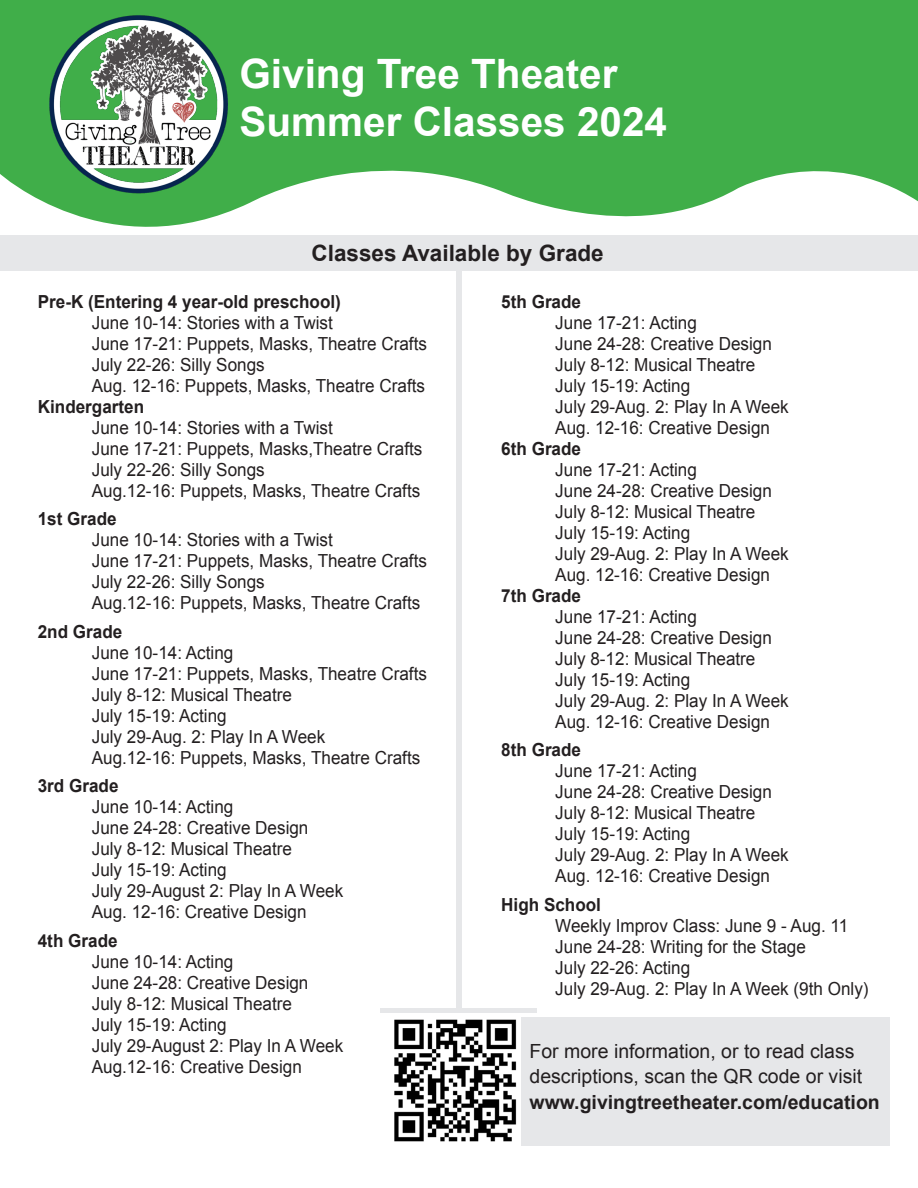
<style>
.page{position:relative;width:918px;height:1188px;background:#fff}
.page>*{position:absolute;margin:0;border:0;box-sizing:border-box;transform-origin:0 0}
.t1{font:700 40.5px/48.6px "Arial";color:#fff}
.t2{font:700 22.5px "Arial";color:#231f20}
.t3{font:19.5px/25.5px "Arial";color:#231f20}
.t4{font:700 19.5px "Arial";color:#231f20}
.t5{font:18px/21px "Arial";color:#231f20;scale:.95 1}
.t6{font:700 18px "Arial";color:#231f20;scale:.95 1}
</style>
<div class="page">
<div style="left:391px;top:1017px;width:499px;height:129px;background:#e6e7e9"></div>
<svg style="left:0;top:0;width:918px;height:227px;fill:#40ae49"></svg>
<img style="left:38px;top:7px;width:201px;height:196px">
<div style="left:0;top:235px;width:918px;height:36px;background:#e6e7e9"></div>
<img style="left:391px;top:1017px;width:129px;height:129px">
<div style="left:456px;top:269px;width:6px;height:741px;background:#e6e7e9"></div>
<div style="left:381px;top:1008px;width:156px;height:5px;background:#e6e7e9"></div>
<h1 class="t1" style="left:239px;top:50px;width:429px">Giving Tree Theater<br>Summer Classes 2024</h1>
<p class="t2" style="left:312px;top:241px;width:294px">Classes Available by Grade</p>
<p class="t6" style="left:501px;top:291px;width:86px">5th Grade</p>
<p class="t5" style="left:555px;top:312px;width:247px">June 17-21: Acting<br>June 24-28: Creative Design<br>July 8-12: Musical Theatre<br>July 15-19: Acting<br>July 29-Aug. 2: Play In A Week<br>Aug. 12-16: Creative Design</p>
<p class="t6" style="left:501px;top:438px;width:86px">6th Grade</p>
<p class="t5" style="left:555px;top:459px;width:247px">June 17-21: Acting<br>June 24-28: Creative Design<br>July 8-12: Musical Theatre<br>July 15-19: Acting<br>July 29-Aug. 2: Play In A Week<br>Aug. 12-16: Creative Design</p>
<p class="t6" style="left:501px;top:585px;width:86px">7th Grade</p>
<p class="t5" style="left:555px;top:606px;width:247px">June 17-21: Acting<br>June 24-28: Creative Design<br>July 8-12: Musical Theatre<br>July 15-19: Acting<br>July 29-Aug. 2: Play In A Week<br>Aug. 12-16: Creative Design</p>
<p class="t6" style="left:501px;top:740px;width:86px">8th Grade</p>
<p class="t5" style="left:555px;top:760px;width:247px">June 17-21: Acting<br>June 24-28: Creative Design<br>July 8-12: Musical Theatre<br>July 15-19: Acting<br>July 29-Aug. 2: Play In A Week<br>Aug. 12-16: Creative Design</p>
<p class="t6" style="left:501px;top:894px;width:107px">High School</p>
<p class="t5" style="left:555px;top:915px;width:331px">Weekly Improv Class: June 9 - Aug. 11<br>June 24-28: Writing for the Stage<br>July 22-26: Acting<br>July 29-Aug. 2: Play In A Week (9th Only)</p>
<p class="t6" style="left:38px;top:291px;width:321px">Pre-K (Entering 4 year-old preschool)</p>
<p class="t5" style="left:92px;top:312px;width:354px">June 10-14: Stories with a Twist<br>June 17-21: Puppets, Masks, Theatre Crafts July 22-26: Silly Songs<br>Aug. 12-16: Puppets, Masks, Theatre Crafts</p>
<p class="t6" style="left:38px;top:396px;width:114px">Kindergarten</p>
<p class="t5" style="left:92px;top:417px;width:350px">June 10-14: Stories with a Twist<br>June 17-21: Puppets, Masks,Theatre Crafts July 22-26: Silly Songs<br>Aug.12-16: Puppets, Masks, Theatre Crafts</p>
<p class="t6" style="left:38px;top:509px;width:85px">1st Grade</p>
<p class="t5" style="left:92px;top:529px;width:354px">June 10-14: Stories with a Twist<br>June 17-21: Puppets, Masks, Theatre Crafts July 22-26: Silly Songs<br>Aug.12-16: Puppets, Masks, Theatre Crafts</p>
<p class="t6" style="left:38px;top:621px;width:91px">2nd Grade</p>
<p class="t5" style="left:92px;top:642px;width:354px">June 10-14: Acting<br>June 17-21: Puppets, Masks, Theatre Crafts<br>July 8-12: Musical Theatre<br>July 15-19: Acting<br>July 29-Aug. 2: Play In A Week<br>Aug.12-16: Puppets, Masks, Theatre Crafts</p>
<p class="t6" style="left:38px;top:776px;width:87px">3rd Grade</p>
<p class="t5" style="left:92px;top:796px;width:266px">June 10-14: Acting<br>June 24-28: Creative Design<br>July 8-12: Musical Theatre<br>July 15-19: Acting<br>July 29-August 2: Play In A Week<br>Aug. 12-16: Creative Design</p>
<p class="t6" style="left:38px;top:930px;width:86px">4th Grade</p>
<p class="t5" style="left:92px;top:951px;width:266px">June 10-14: Acting<br>June 24-28: Creative Design<br>July 8-12: Musical Theatre<br>July 15-19: Acting<br>July 29-August 2: Play In A Week<br>Aug.12-16: Creative Design</p>
<p class="t3" style="left:530px;top:1038px;width:334px">For more information, or to read class descriptions, scan the QR code or visit</p>
<p class="t4" style="left:530px;top:1091px;width:352px">www.givingtreetheater.com/education</p>
</div>
